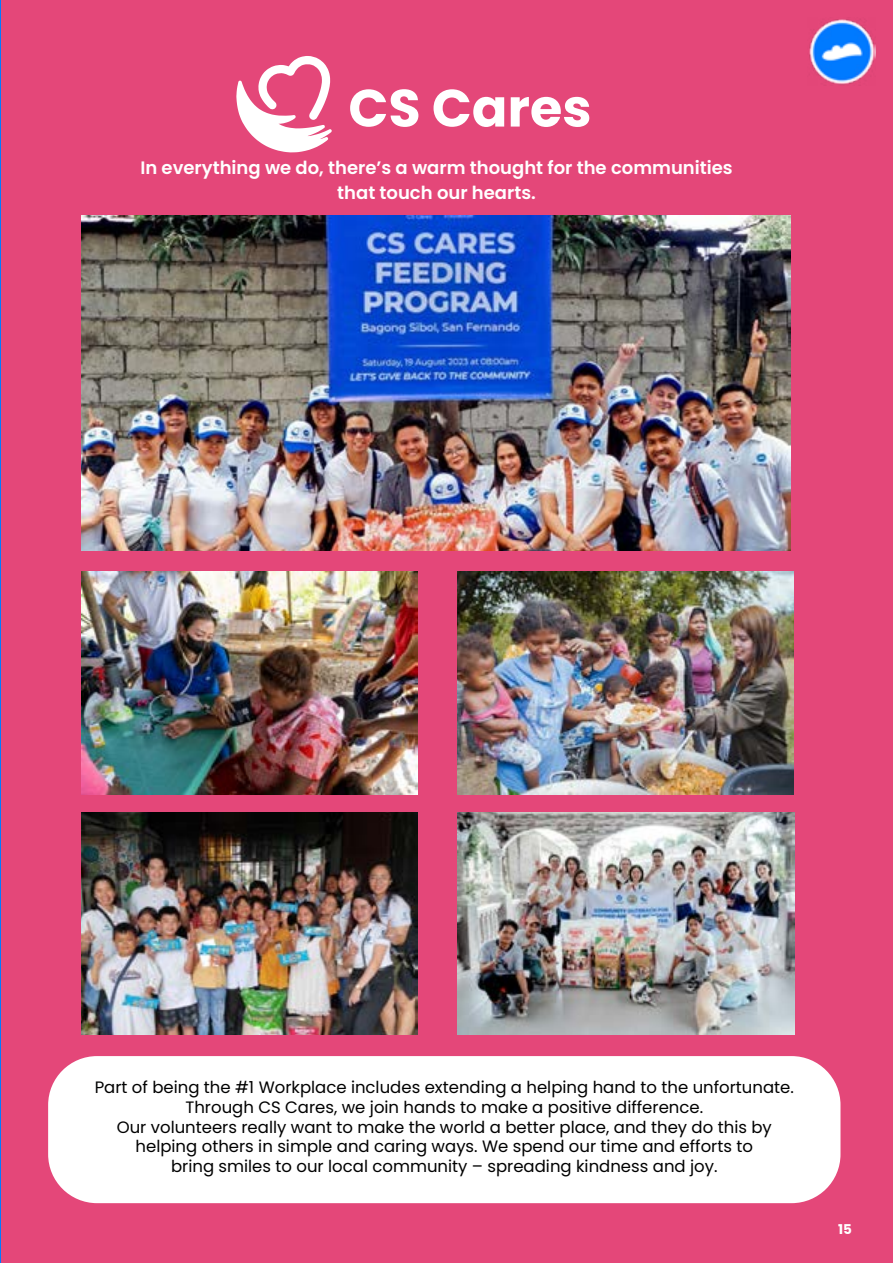
<style>
.page{position:relative;width:893px;height:1263px;background:#fff}
.page>*{position:absolute;margin:0;border:0;box-sizing:border-box;transform-origin:0 0}
.t1{font:700 52.5px "Poppins";color:#fff}
.t2{font:600 18px/25.5px "Poppins";color:#fff;text-align:center}
.t3{font:16.5px/19.8px "Poppins";color:#000101;text-align:center}
.t4{font:700 15px "Poppins";color:#fff}
.t5{font:700 13.5px "Poppins";color:#fff}
</style>
<div class="page">
<hr style="left:0;top:0;width:1px;height:1263px;background:#007aff">
<div style="left:2px;top:0;width:891px;height:1263px;background:#e44779"></div>
<div style="left:48px;top:1056px;width:792px;height:147px;background:#fff;border-radius:49px"></div>
<img style="left:81px;top:215px;width:709px;height:335px">
<img style="left:457px;top:572px;width:337px;height:222px">
<img style="left:81px;top:572px;width:336px;height:222px">
<svg style="left:236px;top:56px;width:96px;height:97px"></svg>
<img style="left:458px;top:812px;width:337px;height:223px">
<img style="left:81px;top:812px;width:336px;height:223px">
<img style="left:809px;top:19px;width:67px;height:66px">
<h1 class="t1" style="left:348px;top:78px;width:245px">CS Cares</h1>
<p class="t2" style="left:140px;top:155px;width:594px">In everything we do, there’s a warm thought for the communities that touch our hearts.</p>
<p class="t3" style="left:95px;top:1077px;width:701px">Part of being the #1 Workplace includes extending a helping hand to the unfortunate.<br>Through CS Cares, we join hands to make a positive difference.<br>Our volunteers really want to make the world a better place, and they do this by helping others in simple and caring ways. We spend our time and efforts to<br>bring smiles to our local community – spreading kindness and joy.</p>
<p class="t4" style="left:848px;top:1212px;width:17px">15</p>
<p class="t5" style="left:838px;top:1222px;width:15px">15</p>
</div>
